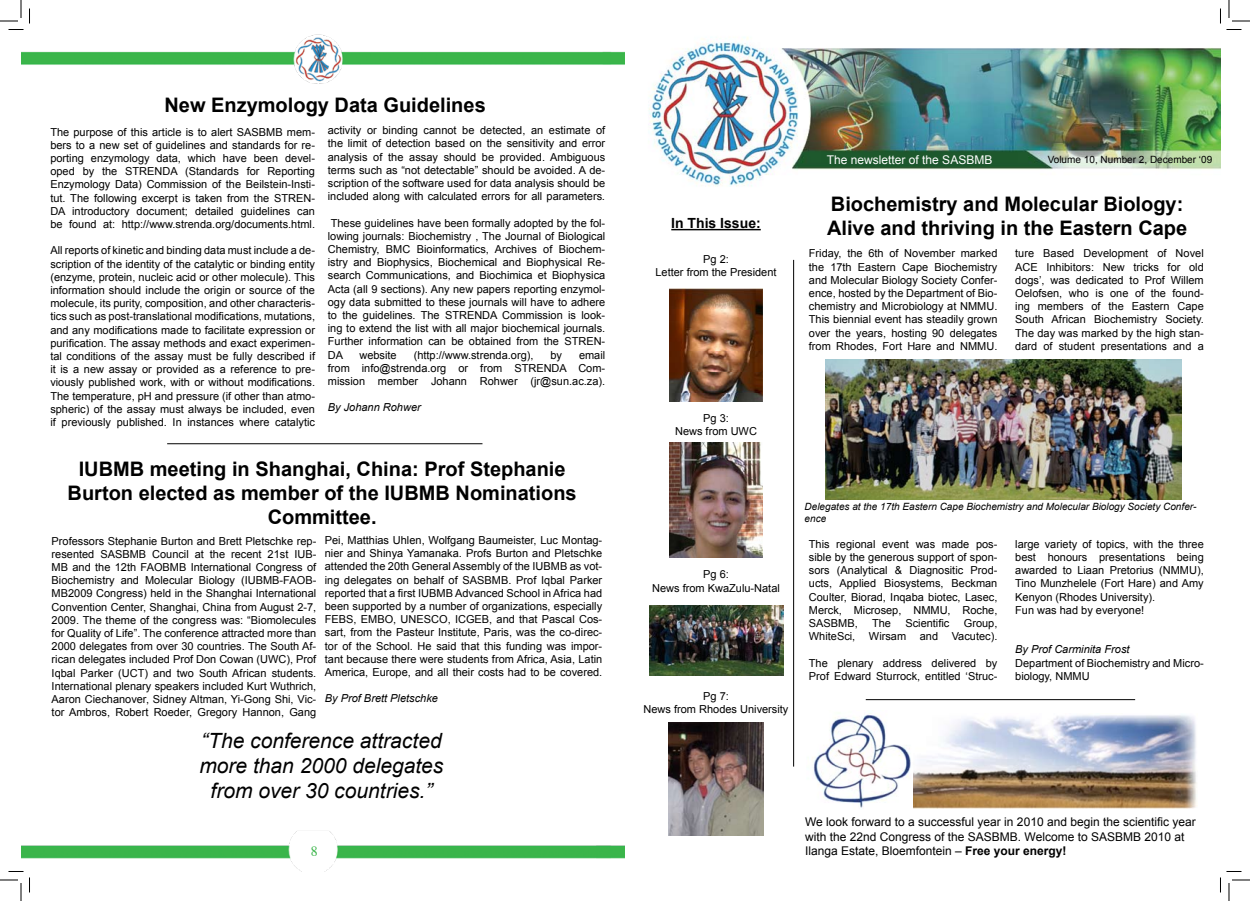
<style>
.page{position:relative;width:1250px;height:901px;background:#fff}
.page>*{position:absolute;margin:0;border:0;box-sizing:border-box;transform-origin:0 0}
.t1{font:italic 21px/25.2px "Arial";color:#000;text-align:center}
.t2{font:700 20px/24px "Arial";color:#000}
.t3{font:700 14px "Arial";color:#000}
.t4{font:14px "Times";color:#3bb54a}
.t5{font:12px/14.4px "Arial";color:#000}
.t6{font:12px "Arial";color:#fff}
.t7{font:11px/13.2px "Arial";color:#000;text-align:justify}
.t8{font:italic 11px "Arial";color:#000}
.t9{font:italic 10px/12px "Arial";color:#000}
.t10{font:10px "Arial";color:#000}
.s1{font-style:italic}
.s2{font-weight:700}
</style>
<div class="page">
<img style="left:21px;top:34px;width:604px;height:838px">
<img style="left:649px;top:37px;width:571px;height:150px">
<img style="left:825px;top:359px;width:356px;height:140px">
<hr style="left:793px;top:260px;width:1px;height:507px;background:#000">
<hr style="left:671px;top:229px;width:90px;height:1px;background:#000">
<img style="left:669px;top:289px;width:93px;height:113px">
<img style="left:669px;top:443px;width:94px;height:114px">
<img style="left:669px;top:722px;width:94px;height:113px">
<img style="left:913px;top:715px;width:284px;height:93px">
<hr style="left:865px;top:699px;width:270px;height:1px;background:#000">
<img style="left:812px;top:713px;width:99px;height:95px">
<hr style="left:167px;top:443px;width:315px;height:1px;background:#000">
<img style="left:649px;top:605px;width:135px;height:71px">
<svg style="left:0;top:0;width:30px;height:30px"></svg>
<svg style="left:0;top:871px;width:30px;height:30px"></svg>
<svg style="left:1220px;top:0;width:30px;height:30px"></svg>
<svg style="left:1220px;top:871px;width:30px;height:30px"></svg>
<h2 class="t2" style="left:164px;top:94px;width:323px">New Enzymology Data Guidelines</h2>
<p class="t7" style="left:50px;top:125px;width:266px">The purpose of this article is to alert SASBMB mem&shy;bers to a new set of guidelines and standards for re&shy;porting enzymology data, which have been devel&shy;oped by the STRENDA (Standards for Reporting Enzymology Data) Commission of the Beilstein-Insti&shy;tut. The following excerpt is taken from the STREN-DA introductory document; detailed guidelines can be found at: http://www.strenda.org/documents.html.</p>
<p class="t7" style="left:50px;top:244px;width:266px">All reports of kinetic and binding data must include a de&shy;scription of the identity of the catalytic or binding entity (enzyme, protein, nucleic acid or other molecule). This information should include the origin or source of the molecule, its purity, composition, and other characteris&shy;tics such as post-translational modifications, mutations, and any modifications made to facilitate expression or purification. The assay methods and exact experimen&shy;tal conditions of the assay must be fully described if it is a new assay or provided as a reference to pre&shy;viously published work, with or without modifications.<br>The temperature, pH and pressure (if other than atmo&shy;spheric) of the assay must always be included, even if previously published. In instances where catalytic</p>
<p class="t7" style="left:328px;top:124px;width:279px">activity or binding cannot be detected, an estimate of the limit of detection based on the sensitivity and error analysis of the assay should be provided. Ambiguous terms such as “not detectable” should be avoided. A de&shy;scription of the software used for data analysis should be included along with calculated errors for all parameters<span class="s1">.</span></p>
<p class="t7" style="left:328px;top:216px;width:279px">These guidelines have been formally adopted by the fol&shy;lowing journals: Biochemistry , The Journal of Biological Chemistry, BMC Bioinformatics, Archives of Biochem&shy;istry and Biophysics, Biochemical and Biophysical Re&shy;search Communications, and Biochimica et Biophysica Acta (all 9 sections). Any new papers reporting enzymol&shy;ogy data submitted to these journals will have to adhere to the guidelines. The STRENDA Commission is look&shy;ing to extend the list with all major biochemical journals.<br>Further information can be obtained from the STREN-DA</p>
<p class="t7" style="left:359px;top:348px;width:39px">website</p>
<p class="t7" style="left:414px;top:348px;width:121px">(http://www.strenda.org),</p>
<p class="t7" style="left:550px;top:348px;width:13px">by</p>
<p class="t7" style="left:328px;top:348px;width:279px;text-indent:251px">email from info@strenda.org or from STRENDA Com&shy;mission member Johann Rohwer (jr@sun.ac.za).</p>
<p class="t8" style="left:328px;top:400px;width:94px">By Johann Rohwer</p>
<h2 class="t2" style="left:68px;top:458px;width:510px;text-align:center">IUBMB meeting in Shanghai, China: Prof Stephanie<br>Burton elected as member of the IUBMB Nominations<br>Committee.</h2>
<p class="t7" style="left:52px;top:534px;width:266px">Professors Stephanie Burton and Brett Pletschke rep&shy;resented SASBMB Council at the recent 21st IUB-MB and the 12th FAOBMB International Congress of Biochemistry and Molecular Biology (IUBMB-FAOB-MB2009 Congress) held in the Shanghai International Convention Center, Shanghai, China from August 2-7, 2009. The theme of the congress was: “Biomolecules for Quality of Life”. The conference attracted more than 2000 delegates from over 30 countries. The South Af&shy;rican delegates included Prof Don Cowan (UWC), Prof Iqbal Parker (UCT) and two South African students.<br>International plenary speakers included Kurt Wuthrich, Aaron Ciechanover, Sidney Altman, Yi-Gong Shi, Vic&shy;tor Ambros, Robert Roeder, Gregory Hannon, Gang</p>
<p class="t7" style="left:325px;top:534px;width:279px">Pei, Matthias Uhlen, Wolfgang Baumeister, Luc Montag&shy;nier and Shinya Yamanaka. Profs Burton and Pletschke attended the 20th General Assembly of the IUBMB as vot&shy;ing delegates on behalf of SASBMB. Prof Iqbal Parker reported that a first IUBMB Advanced School in Africa had been supported by a number of organizations, especially FEBS, EMBO, UNESCO, ICGEB, and that Pascal Cos&shy;sart, from the Pasteur Institute, Paris, was the co-direc&shy;tor of the School. He said that this funding was impor&shy;tant because there were students from Africa, Asia, Latin America, Europe, and all their costs had to be covered.</p>
<p class="t8" style="left:325px;top:691px;width:115px">By Prof Brett Pletschke</p>
<h1 class="t1" style="left:199px;top:728px;width:245px">“The conference attracted more than 2000 delegates from over 30 countries.”</h1>
<p class="t4" style="left:311px;top:838px;width:8px">8</p>
<p class="t3" style="left:671px;top:214px;width:91px">In This Issue:</p>
<p class="t7" style="left:655px;top:253px;width:123px;text-align:center">Pg 2:<br>Letter from the President</p>
<p class="t7" style="left:675px;top:411px;width:83px;text-align:center">Pg 3:<br>News from UWC</p>
<p class="t6" style="left:827px;top:152px;width:167px">The newsletter of the SASBMB</p>
<p class="t10" style="left:1047px;top:152px;width:166px">Volume 10, Number 2, December ‘09</p>
<h2 class="t2" style="left:827px;top:193px;width:362px">Biochemistry and Molecular Biology:<br>Alive and thriving in the Eastern Cape</h2>
<p class="t7" style="left:809px;top:247px;width:190px">Friday, the 6th of November marked the 17th Eastern Cape Biochemistry and Molecular Biology Society Confer&shy;ence, hosted by the Department of Bio&shy;chemistry and Microbiology at NMMU.<br>This biennial event has steadily grown over the years, hosting 90 delegates from Rhodes, Fort Hare and NMMU.</p>
<p class="t7" style="left:1015px;top:247px;width:190px">ture Based Development of Novel ACE Inhibitors: New tricks for old dogs’, was dedicated to Prof Willem Oelofsen, who is one of the found&shy;ing members of the Eastern Cape South African Biochemistry Society.<br>The day was marked by the high stan&shy;dard of student presentations and a</p>
<p class="t7" style="left:652px;top:568px;width:129px;text-align:center">Pg 6:<br>News from KwaZulu-Natal</p>
<p class="t7" style="left:643px;top:690px;width:146px;text-align:center">Pg 7:<br>News from Rhodes University</p>
<p class="t9" style="left:804px;top:501px;width:393px">Delegates at the 17th Eastern Cape Biochemistry and Molecular Biology Society Confer&shy;ence</p>
<p class="t7" style="left:809px;top:537px;width:190px">This regional event was made pos&shy;sible by the generous support of spon&shy;sors (Analytical &amp; Diagnositic Prod&shy;ucts, Applied Biosystems, Beckman Coulter, Biorad, Inqaba biotec, Lasec, Merck, Microsep, NMMU, Roche, SASBMB,</p>
<p class="t7" style="left:809px;top:617px;width:190px;text-align:right">Group,<br>WhiteSci, Wirsam and Vacutec).</p>
<p class="t7" style="left:809px;top:656px;width:190px">The plenary address delivered by<br>Prof Edward Sturrock, entitled ‘Struc-</p>
<p class="t7" style="left:872px;top:617px;width:20px">The</p>
<p class="t7" style="left:905px;top:617px;width:46px">Scientific</p>
<p class="t7" style="left:1015px;top:537px;width:190px;text-align:left">large variety of topics, with the three best honours presentations being awarded to Liaan Pretorius (NMMU),<br>Tino Munzhelele (Fort Hare) and Amy<br>Kenyon (Rhodes University).<br>Fun was had by everyone!</p>
<p class="t8" style="left:1015px;top:642px;width:116px">By Prof Carminita Frost</p>
<p class="t7" style="left:1015px;top:656px;width:190px">Department of Biochemistry and Micro&shy;biology, NMMU</p>
<p class="t5" style="left:805px;top:815px;width:392px">We look forward to a successful year in 2010 and begin the scientific year with the 22nd Congress of the SASBMB. Welcome to SASBMB 2010 at<br>Ilanga Estate, Bloemfontein – <span class="s2">Free your energy!</span></p>
</div>
